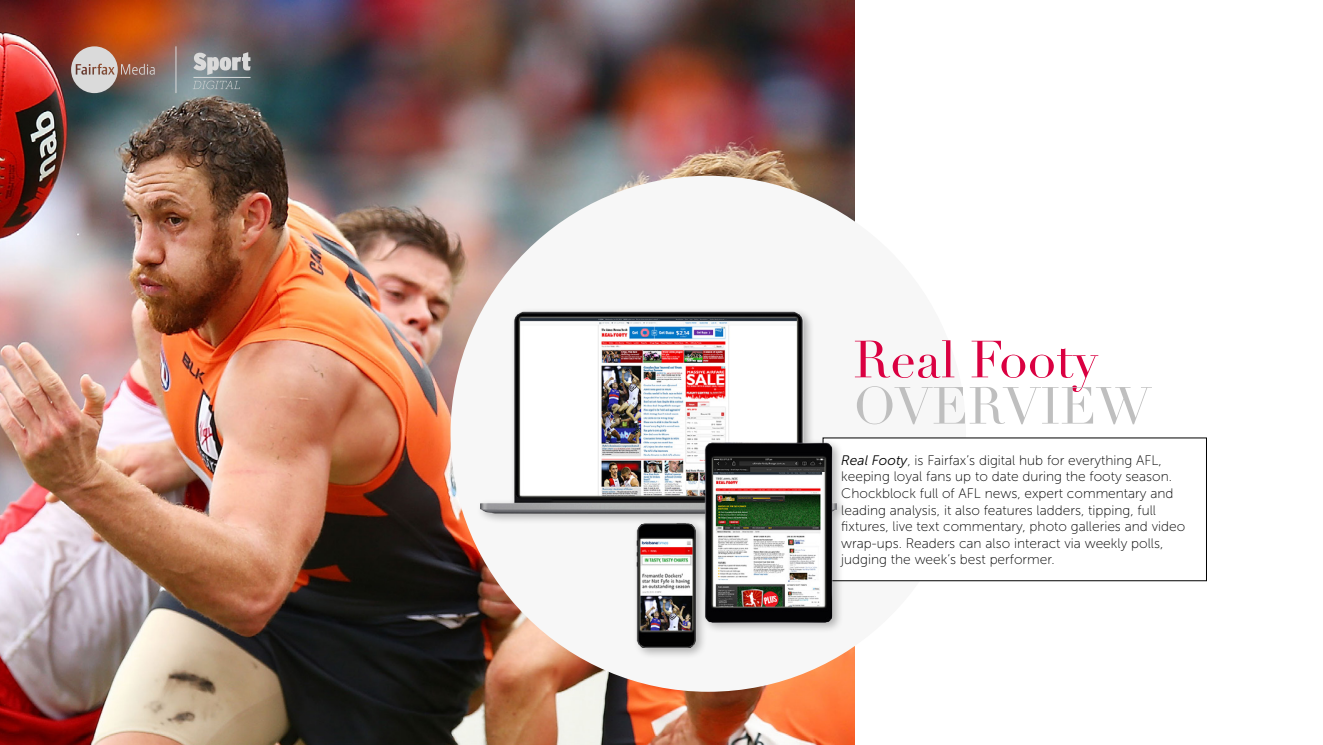
<style>
.page{position:relative;width:1323px;height:745px;background:#fff}
.page>*{position:absolute;margin:0;border:0;box-sizing:border-box;transform-origin:0 0}
.t1{font:51.25px "Didot";color:#da0041}
.t2{font:51.25px "Didot";color:#bfbfbf}
.t3{font:13.75px/16.5px "Museo Sans 100";color:#000}
.s1{font-family:"Museo Sans 300";font-style:italic}
</style>
<div class="page">
<img style="left:1px;top:1px;width:853px;height:743px">
<div style="left:450px;top:176px;width:516px;height:515px;background:#f7f7f7;border-radius:50%"></div>
<div style="left:823px;top:437px;width:383px;height:143px;background:#fff"></div>
<div style="left:476px;top:307px;width:372px;height:352px;background:#000;opacity:.3"></div>
<img style="left:480px;top:311px;width:356px;height:336px">
<svg style="left:71px;top:46px;width:84px;height:47px;background:#a98b7f"></svg>
<hr style="left:176px;top:46px;width:1px;height:47px;background:#dadada">
<svg style="left:193px;top:81px;width:47px;height:8px"></svg>
<svg style="left:193px;top:52px;width:58px;height:23px"></svg>
<hr style="left:193px;top:77px;width:58px;height:1px;background:#dadada">
<h1 class="t1" style="left:853px;top:328px;width:246px">Real Footy</h1>
<h1 class="t2" style="left:853px;top:375px;width:300px">OVERVIEW</h1>
<p class="t3" style="left:841px;top:452px;width:345px"><span class="s1">Real Footy</span>, is Fairfax’s digital hub for everything AFL, keeping loyal fans up to date during the footy season.<br>Chockblock full of AFL news, expert commentary and leading analysis, it also features ladders, tipping, full fixtures, live text commentary, photo galleries and video wrap-ups. Readers can also interact via weekly polls, judging the week’s best performer.</p>
</div>
